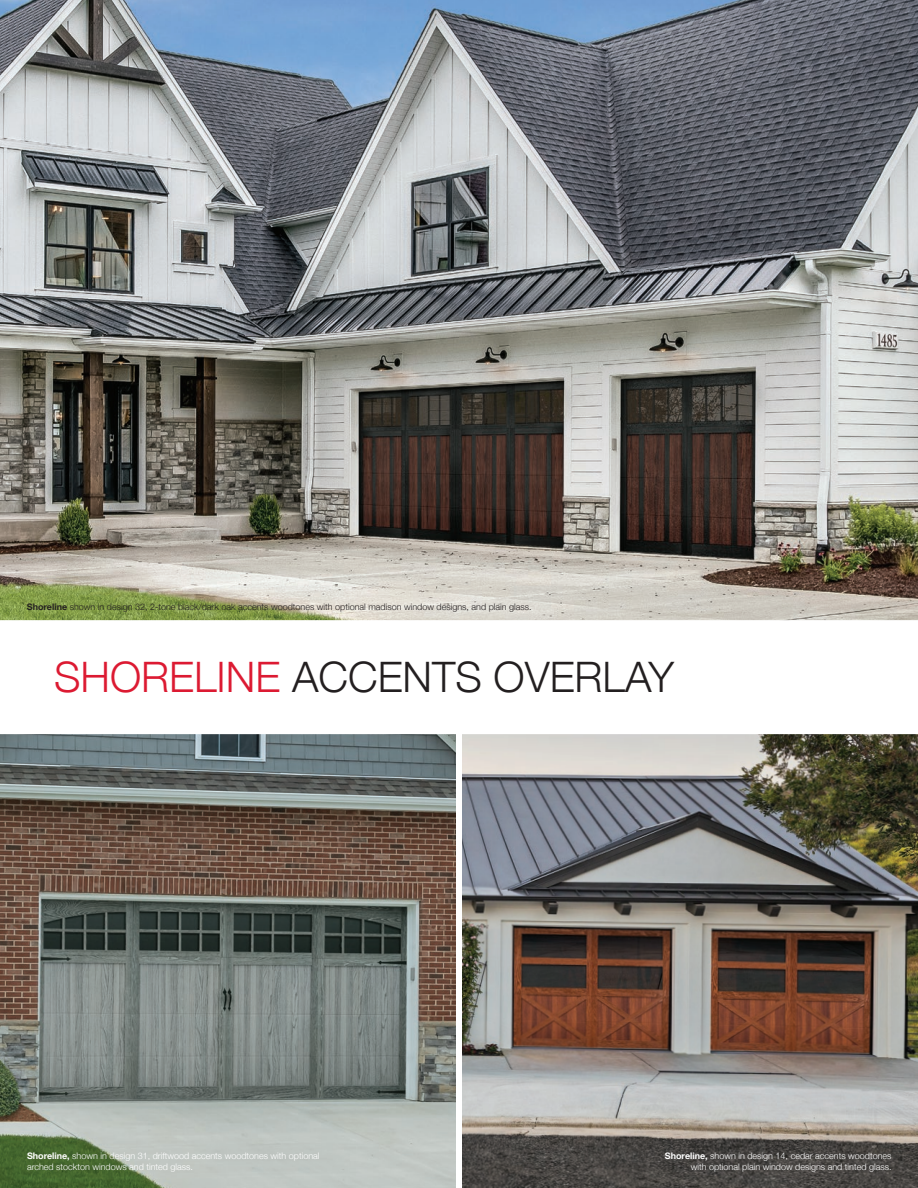
<style>
.page{position:relative;width:918px;height:1188px;background:#fff}
.page>*{position:absolute;margin:0;border:0;box-sizing:border-box;transform-origin:0 0}
.t1{font:300 42px "Helvetica Neue";color:#231f20}
.t2{font:300 9px/10.8px "Helvetica Neue";color:#fff}
.t3{font:300 9px "Helvetica Neue";color:#231f20}
.s1{font-weight:700}
.s2{color:#dc1a32}
</style>
<div class="page">
<img style="left:0;top:734px;width:918px;height:454px">
<img style="left:0;top:0;width:918px;height:620px">
<div style="left:456px;top:731px;width:6px;height:457px;background:#fff"></div>
<p class="t3" style="left:27px;top:599px;width:506px"><span class="s1">Shoreline</span> shown in design 32, 2-tone black/dark oak accents woodtones with optional madison window designs, and plain glass.</p>
<p class="t1" style="left:54px;top:643px;width:622px"><span class="s2">SHORELINE</span> ACCENTS OVERLAY</p>
<p class="t2" style="left:27px;top:1150px;width:294px"><span class="s1">Shoreline,</span> shown in design 31, driftwood accents woodtones with optional arched stockton windows and tinted glass.</p>
<p class="t2" style="left:665px;top:1150px;width:228px;text-align:right"><span class="s1">Shoreline,</span> shown in design 14, cedar accents woodtones with optional plain window designs and tinted glass.</p>
</div>
